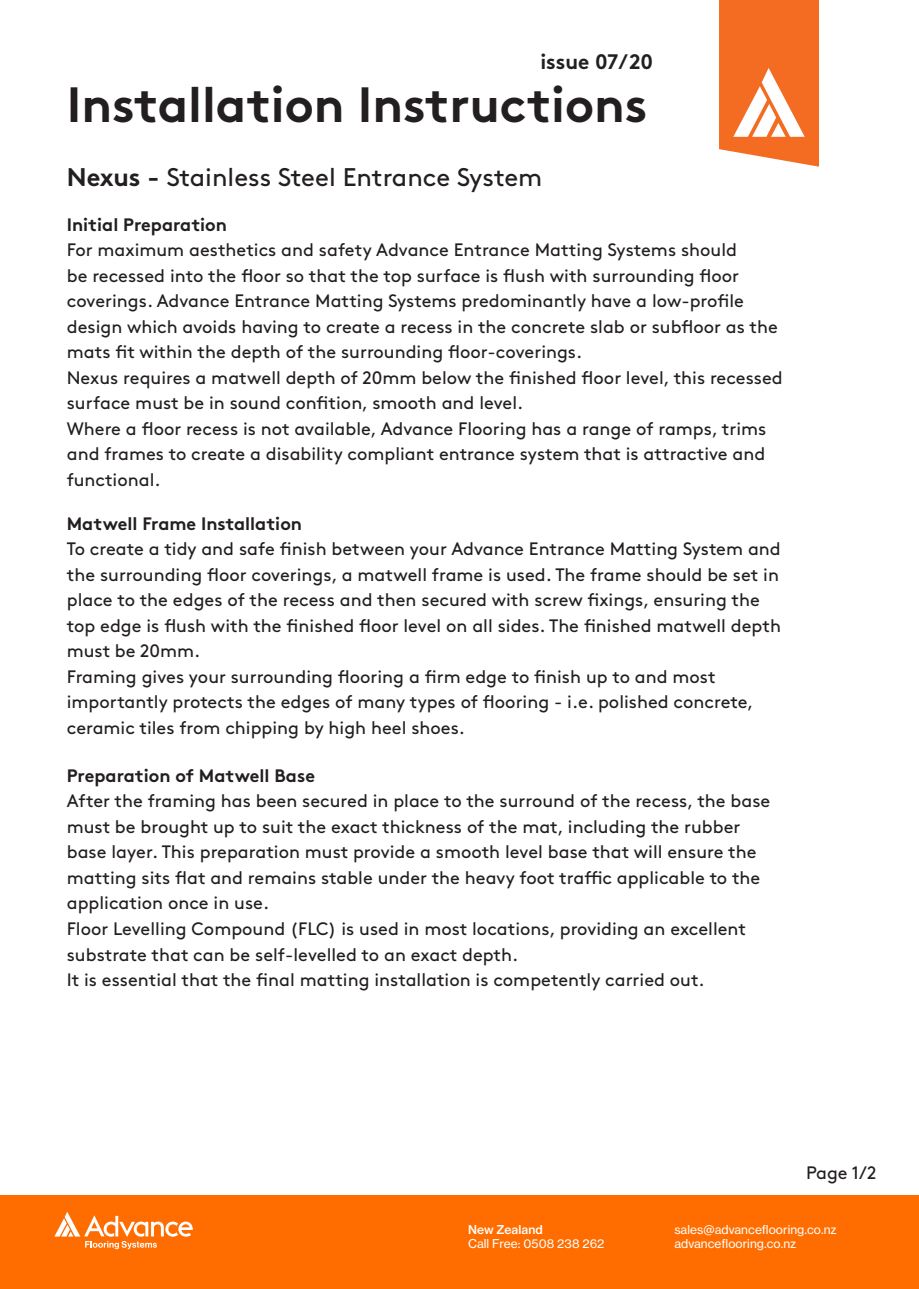
<style>
.page{position:relative;width:919px;height:1289px;background:#fff}
.page>*{position:absolute;margin:0;border:0;box-sizing:border-box;transform-origin:0 0}
.t1{font:700 49.5px "Brown";color:#231f20}
.t2{font:25.5px "Brown";color:#231f20}
.t3{font:700 21px "Brown";letter-spacing:-.005em;color:#231f20}
.t4{font:18px/25.5px "Brown";color:#231f20}
.t5{font:700 18px "Brown";color:#231f20}
.t6{font:12px/13.5px "N Haas Grotesk TX Pro 55 Rg";letter-spacing:.005em;color:#fff}
.s1{font-weight:700}
.s2{font-family:"N Haas Grotesk TX Pro 65 Md"}
</style>
<div class="page">
<svg style="left:719px;top:0;width:100px;height:167px"></svg>
<div style="left:0;top:1195px;width:918px;height:93px;background:#ff6d00"></div>
<svg style="left:54px;top:1212px;width:139px;height:37px"></svg>
<p class="t3" style="left:540px;top:44px;width:114px">issue 07/20</p>
<p class="t1" style="left:67px;top:65px;width:582px">Installation Instructions</p>
<p class="t2" style="left:67px;top:157px;width:477px"><span class="s1">Nexus -</span> Stainless Steel Entrance System</p>
<p class="t5" style="left:67px;top:210px;width:162px">Initial Preparation</p>
<p class="t4" style="left:67px;top:235px;width:712px">For maximum aesthetics and safety Advance Entrance Matting Systems should<br>be recessed into the floor so that the top surface is flush with surrounding floor coverings. Advance Entrance Matting Systems predominantly have a low-profile design which avoids having to create a recess in the concrete slab or subfloor as the mats fit within the depth of the surrounding floor-coverings.</p>
<p class="t4" style="left:67px;top:363px;width:717px">Nexus requires a matwell depth of 20mm below the finished floor level, this recessed surface must be in sound confition, smooth and level.</p>
<p class="t4" style="left:67px;top:414px;width:701px;text-align:justify">Where a floor recess is not available, Advance Flooring has a range of ramps, trims and frames to create a disability compliant entrance system that is attractive and functional.</p>
<p class="t5" style="left:67px;top:509px;width:237px">Matwell Frame Installation</p>
<p class="t4" style="left:67px;top:535px;width:715px">To create a tidy and safe finish between your Advance Entrance Matting System and the surrounding floor coverings, a matwell frame is used. The frame should be set in place to the edges of the recess and then secured with screw fixings, ensuring the top edge is flush with the finished floor level on all sides. The finished matwell depth must be 20mm.</p>
<p class="t4" style="left:67px;top:662px;width:688px">Framing gives your surrounding flooring a firm edge to finish up to and most importantly protects the edges of many types of flooring - i.e. polished concrete, ceramic tiles from chipping by high heel shoes.</p>
<p class="t5" style="left:67px;top:761px;width:250px">Preparation of Matwell Base</p>
<p class="t4" style="left:67px;top:787px;width:705px">After the framing has been secured in place to the surround of the recess, the base must be brought up to suit the exact thickness of the mat, including the rubber base layer. This preparation must provide a smooth level base that will ensure the matting sits flat and remains stable under the heavy foot traffic applicable to the application once in use.</p>
<p class="t4" style="left:67px;top:914px;width:680px">Floor Levelling Compound (FLC) is used in most locations, providing an excellent substrate that can be self-levelled to an exact depth.</p>
<p class="t4" style="left:67px;top:965px;width:639px">It is essential that the final matting installation is competently carried out.</p>
<p class="t4" style="left:806px;top:1158px;width:72px">Page 1/2</p>
<p class="t6" style="left:468px;top:1222px;width:138px"><span class="s2">New Zealand<br></span>Call Free: 0508 238 262</p>
<p class="t6" style="left:674px;top:1222px;width:164px">sales@advanceflooring.co.nz</p>
<p class="t6" style="left:674px;top:1236px;width:123px">advanceflooring.co.nz</p>
</div>
